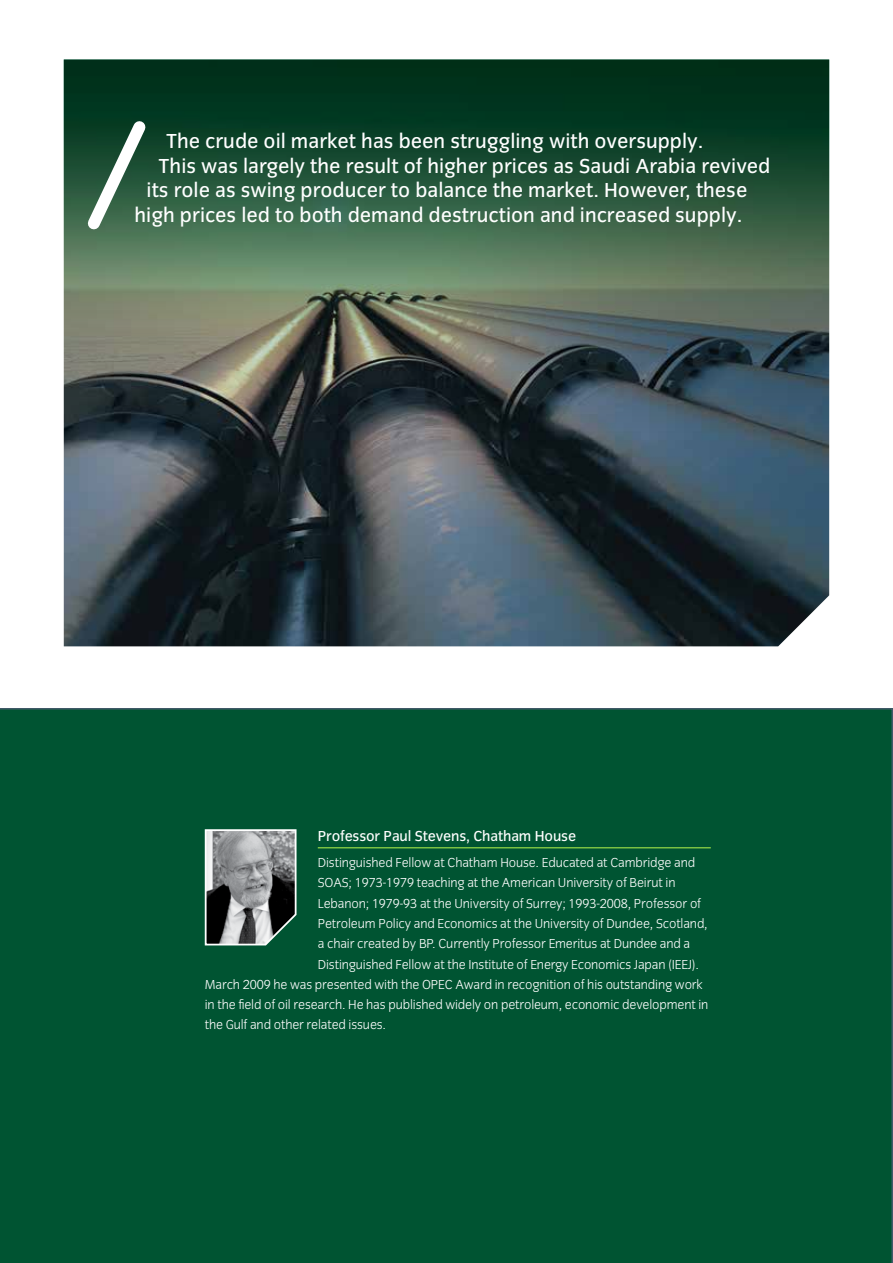
<style>
.page{position:relative;width:893px;height:1263px;background:#fff}
.page>*{position:absolute;margin:0;border:0;box-sizing:border-box;transform-origin:0 0}
.t1{font:21px "Congress Sans Std";color:#fff}
.t2{font:15px "Congress Sans Std";letter-spacing:-.01em;color:#fff}
.t3{font:13.5px "Congress Sans Light Std";letter-spacing:-.01em;color:#fff}
</style>
<div class="page">
<div style="left:0;top:708px;width:893px;height:555px;background:#005432"></div>
<svg style="left:64px;top:60px;width:765px;height:586px;background:#385049"></svg>
<hr style="left:318px;top:847px;width:393px;height:1px;background:#7ac143">
<svg style="left:204px;top:828px;width:93px;height:118px;background:#7a8180"></svg>
<svg style="left:78px;top:111px;width:77px;height:128px;background:#426c54"></svg>
<h1 class="t1" style="left:166px;top:129px;width:539px">The crude oil market has been struggling with oversupply.</h1>
<h1 class="t1" style="left:159px;top:154px;width:613px">This was largely the result of higher prices as Saudi Arabia revived</h1>
<h1 class="t1" style="left:147px;top:179px;width:602px">its role as swing producer to balance the market. However, these</h1>
<h1 class="t1" style="left:135px;top:203px;width:609px">high prices led to both demand destruction and increased supply.</h1>
<p class="t2" style="left:318px;top:827px;width:260px">Professor Paul Stevens, Chatham House</p>
<p class="t3" style="left:318px;top:855px;width:379px">Distinguished Fellow at Chatham House. Educated at Cambridge and</p>
<p class="t3" style="left:318px;top:876px;width:359px">SOAS; 1973-1979 teaching at the American University of Beirut in</p>
<p class="t3" style="left:318px;top:896px;width:385px">Lebanon; 1979-93 at the University of Surrey; 1993-2008, Professor of</p>
<p class="t3" style="left:318px;top:916px;width:392px">Petroleum Policy and Economics at the University of Dundee, Scotland,</p>
<p class="t3" style="left:318px;top:936px;width:374px">a chair created by BP. Currently Professor Emeritus at Dundee and a</p>
<p class="t3" style="left:318px;top:957px;width:383px">Distinguished Fellow at the Institute of Energy Economics Japan (IEEJ).</p>
<p class="t3" style="left:205px;top:977px;width:499px">March 2009 he was presented with the OPEC Award in recognition of his outstanding work</p>
<p class="t3" style="left:205px;top:997px;width:505px">in the field of oil research. He has published widely on petroleum, economic development in</p>
<p class="t3" style="left:205px;top:1017px;width:183px">the Gulf and other related issues.</p>
</div>
